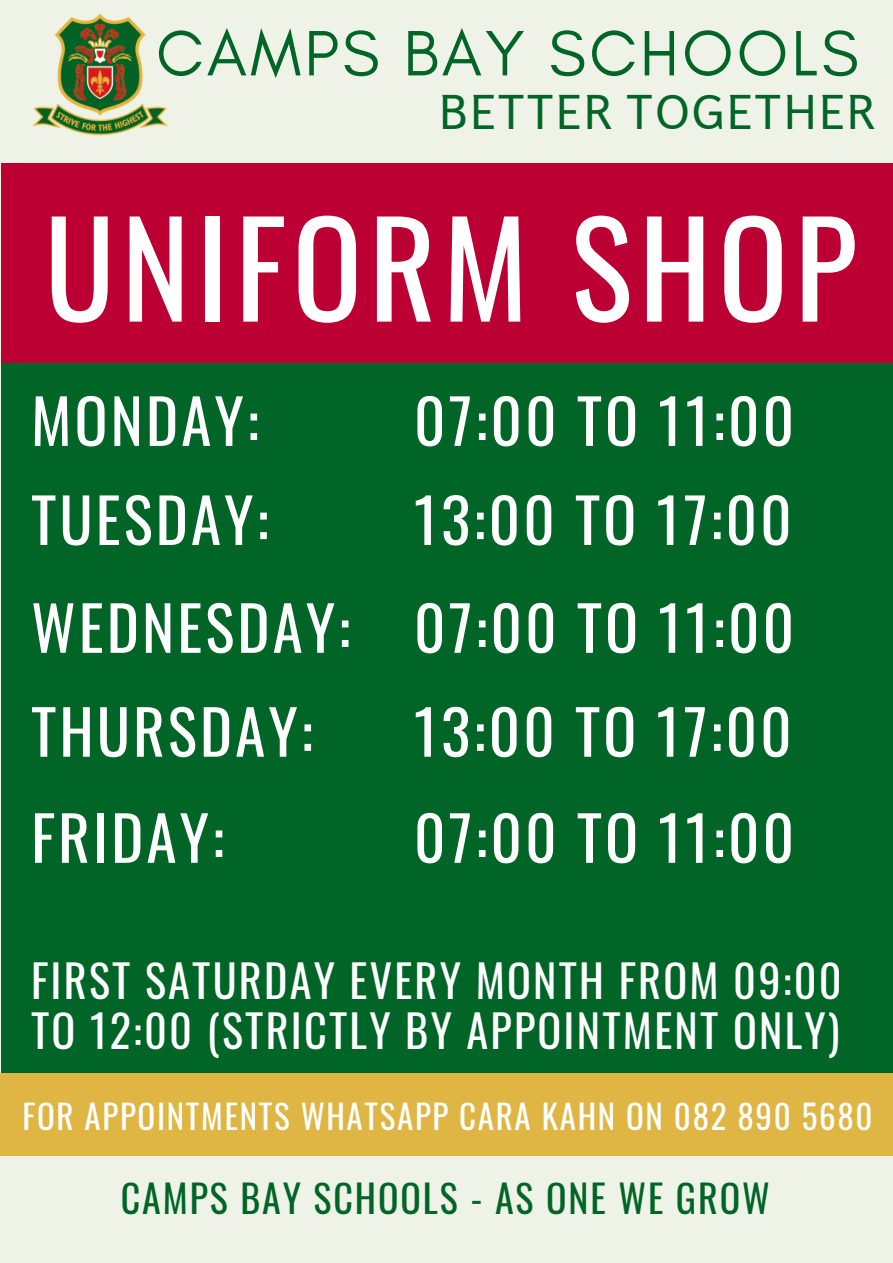
<style>
.page{position:relative;width:893px;height:1263px;background:#eff2e7}
.page>*{position:absolute;margin:0;border:0;box-sizing:border-box;transform-origin:0 0}
.t1{font:129.75px "Oswald";letter-spacing:.05em;color:#fff}
.t2{font:65.25px "Glacial Indifference";letter-spacing:.05em;color:#006527}
.t3{font:61.12px/105px "Oswald";letter-spacing:.05em;color:#fff}
.t4{font:46.42px "Rosario";letter-spacing:.05em;color:#006527}
.t5{font:44.25px/49.5px "Oswald";letter-spacing:.05em;color:#fff}
.t6{font:37.95px "Oswald";letter-spacing:.05em;color:#006527}
.t7{font:33px "Oswald";letter-spacing:.05em;color:#fff}
</style>
<div class="page">
<div style="left:1px;top:291px;width:892px;height:865px;background:#006527"></div>
<img style="left:32px;top:13px;width:136px;height:123px">
<div style="left:1px;top:163px;width:892px;height:200px;background:#bc0034"></div>
<div style="left:0;top:1073px;width:893px;height:83px;background:#dfb644"></div>
<p class="t2" style="left:156px;top:13px;width:704px">CAMPS BAY SCHOOLS</p>
<p class="t4" style="left:439px;top:84px;width:436px">BETTER TOGETHER</p>
<h1 class="t1" style="left:44px;top:167px;width:813px">UNIFORM SHOP</h1>
<p class="t3" style="left:31px;top:369px;width:239px;line-height:99.1px">MONDAY:<br>TUESDAY:</p>
<p class="t3" style="left:31px;top:573px;width:321px">WEDNESDAY:<br>THURSDAY:<br>FRIDAY:</p>
<p class="t3" style="left:414px;top:366px;width:382px">07:00 TO 11:00</p>
<p class="t3" style="left:414px;top:465px;width:379px">13:00 TO 17:00</p>
<p class="t3" style="left:414px;top:573px;width:382px">07:00 TO 11:00</p>
<p class="t3" style="left:414px;top:676px;width:382px;line-height:106.1px">13:00 TO 17:00<br>07:00 TO 11:00</p>
<p class="t5" style="left:31px;top:955px;width:812px">FIRST SATURDAY EVERY MONTH FROM 09:00<br>TO 12:00 (STRICTLY BY APPOINTMENT ONLY)</p>
<p class="t7" style="left:23px;top:1090px;width:851px">FOR APPOINTMENTS WHATSAPP CARA KAHN ON 082 890 5680</p>
<p class="t6" style="left:121px;top:1168px;width:650px">CAMPS BAY SCHOOLS - AS ONE WE GROW</p>
</div>
